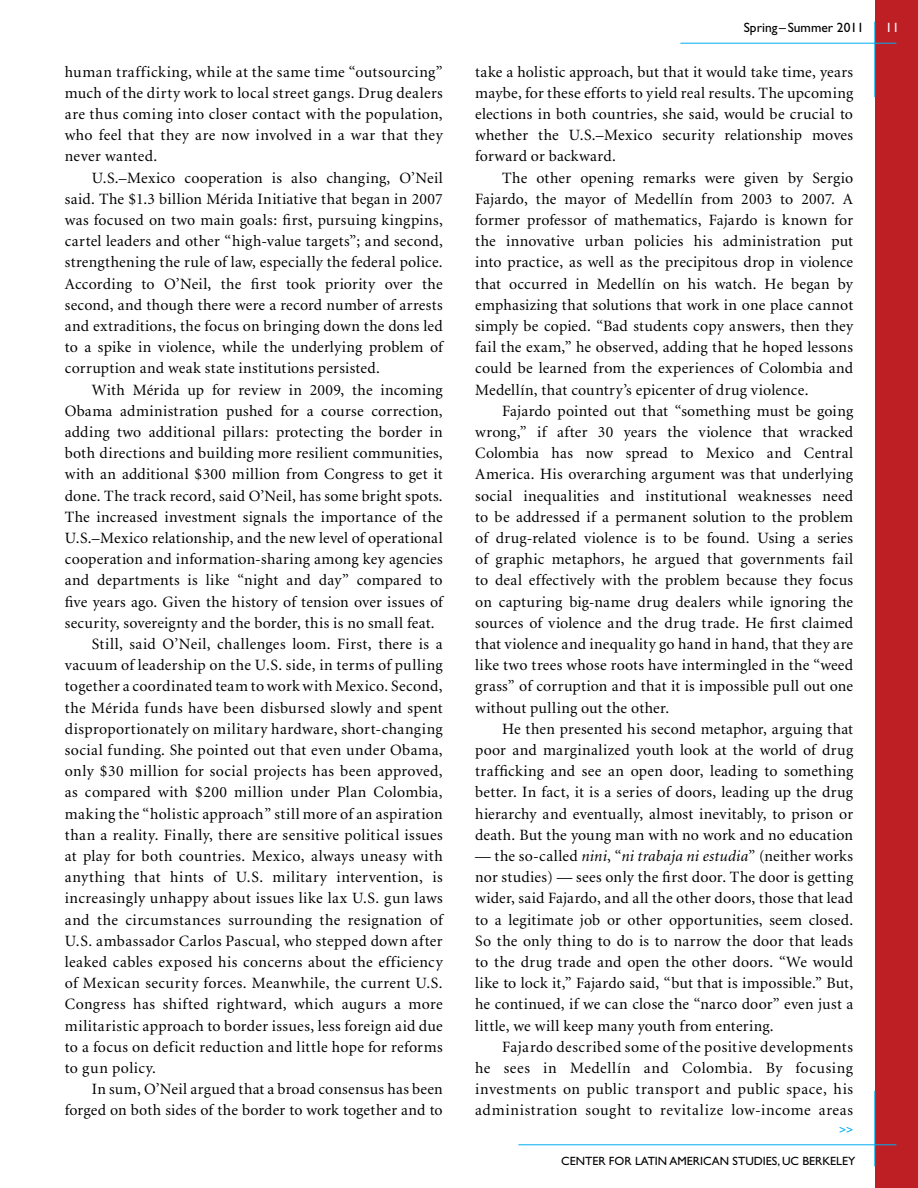
<style>
.page{position:relative;width:918px;height:1188px;background:#fff}
.page>*{position:absolute;margin:0;border:0;box-sizing:border-box;transform-origin:0 0}
.t1{font:15.75px/21.1px "Minion";letter-spacing:.02em;color:#000;text-align:justify}
.t2{font:15.75px "Minion";letter-spacing:.04em;color:#000}
.t3{font:13.5px "Gill Sans";color:#000}
.t4{font:13.5px "Gill Sans";color:#fff}
.t5{font:12px "Gill Sans";color:#000}
.t6{font:12px "Gill Sans";color:#00aeef}
.s1{font-style:italic}
</style>
<div class="page">
<div style="left:875px;top:0;width:43px;height:1188px;background:#be1f24"></div>
<hr style="left:518px;top:1144px;width:378px;height:1px;background:#00aeef">
<hr style="left:874px;top:1091px;width:1px;height:75px;background:#00aeef">
<hr style="left:680px;top:43px;width:216px;height:1px;background:#00aeef">
<hr style="left:874px;top:22px;width:1px;height:75px;background:#00aeef">
<p class="t1" style="left:65px;top:62px;width:380px">human trafficking, while at the same time “outsourcing” much of the dirty work to local street gangs. Drug dealers are thus coming into closer contact with the population, who feel that they are now involved in a war that they never wanted.</p>
<p class="t1" style="left:65px;top:168px;width:380px;text-indent:27px">U.S.–Mexico cooperation is also changing, O’Neil said. The $1.3 billion Mérida Initiative that began in 2007 was focused on two main goals: first, pursuing kingpins, cartel leaders and other “high-value targets”; and second, strengthening the rule of law, especially the federal police.<br>According to O’Neil, the first took priority over the second, and though there were a record number of arrests and extraditions, the focus on bringing down the dons led to a spike in violence, while the underlying problem of corruption and weak state institutions persisted.</p>
<p class="t1" style="left:92px;top:380px;width:352px">With Mérida up for review in 2009, the incoming</p>
<p class="t1" style="left:65px;top:401px;width:379px">Obama administration pushed for a course correction,</p>
<p class="t1" style="left:65px;top:422px;width:380px">adding two additional pillars: protecting the border in</p>
<p class="t1" style="left:65px;top:443px;width:379px">both directions and building more resilient communities,</p>
<p class="t1" style="left:65px;top:464px;width:379px">with an additional $300 million from Congress to get it</p>
<p class="t1" style="left:65px;top:486px;width:379px">done. The track record, said O’Neil, has some bright spots.</p>
<p class="t1" style="left:65px;top:507px;width:379px">The increased investment signals the importance of the</p>
<p class="t1" style="left:65px;top:528px;width:379px">U.S.–Mexico relationship, and the new level of operational</p>
<p class="t1" style="left:65px;top:549px;width:379px">cooperation and information-sharing among key agencies</p>
<p class="t1" style="left:65px;top:570px;width:379px">and departments is like “night and day” compared to</p>
<p class="t1" style="left:65px;top:592px;width:380px">five years ago. Given the history of tension over issues of</p>
<p class="t1" style="left:65px;top:613px;width:371px">security, sovereignty and the border, this is no small feat.</p>
<p class="t1" style="left:92px;top:634px;width:352px">Still, said O’Neil, challenges loom. First, there is a</p>
<p class="t1" style="left:65px;top:655px;width:379px">vacuum of leadership on the U.S. side, in terms of pulling</p>
<p class="t1" style="left:65px;top:676px;width:379px">together a coordinated team to work with Mexico. Second,</p>
<p class="t1" style="left:65px;top:698px;width:379px">the Mérida funds have been disbursed slowly and spent</p>
<p class="t1" style="left:65px;top:719px;width:379px">disproportionately on military hardware, short-changing</p>
<p class="t1" style="left:65px;top:740px;width:379px">social funding. She pointed out that even under Obama,</p>
<p class="t1" style="left:65px;top:761px;width:379px">only $30 million for social projects has been approved,</p>
<p class="t1" style="left:65px;top:782px;width:379px">as compared with $200 million under Plan Colombia,</p>
<p class="t1" style="left:65px;top:804px;width:379px">making the “holistic approach” still more of an aspiration</p>
<p class="t1" style="left:65px;top:825px;width:379px">than a reality. Finally, there are sensitive political issues</p>
<p class="t1" style="left:65px;top:846px;width:379px">at play for both countries. Mexico, always uneasy with</p>
<p class="t2" style="left:65px;top:869px;width:379px">anything that hints of U.S. military intervention, is</p>
<p class="t1" style="left:65px;top:888px;width:380px">increasingly unhappy about issues like lax U.S. gun laws</p>
<p class="t1" style="left:65px;top:910px;width:379px">and the circumstances surrounding the resignation of</p>
<p class="t1" style="left:65px;top:931px;width:379px">U.S. ambassador Carlos Pascual, who stepped down after</p>
<p class="t1" style="left:65px;top:952px;width:379px">leaked cables exposed his concerns about the efficiency</p>
<p class="t1" style="left:65px;top:973px;width:379px">of Mexican security forces. Meanwhile, the current U.S.</p>
<p class="t1" style="left:65px;top:994px;width:380px">Congress has shifted rightward, which augurs a more</p>
<p class="t1" style="left:65px;top:1016px;width:379px">militaristic approach to border issues, less foreign aid due</p>
<p class="t1" style="left:65px;top:1037px;width:380px">to a focus on deficit reduction and little hope for reforms</p>
<p class="t1" style="left:65px;top:1058px;width:93px">to gun policy.</p>
<p class="t1" style="left:92px;top:1079px;width:352px">In sum, O’Neil argued that a broad consensus has been</p>
<p class="t1" style="left:65px;top:1100px;width:379px">forged on both sides of the border to work together and to</p>
<p class="t3" style="left:744px;top:19px;width:122px">Spring –Summer 2011</p>
<p class="t4" style="left:886px;top:19px;width:15px">11</p>
<p class="t1" style="left:475px;top:62px;width:380px">take a holistic approach, but that it would take time, years maybe, for these efforts to yield real results. The upcoming elections in both countries, she said, would be crucial to whether the U.S.–Mexico security relationship moves forward or backward.</p>
<p class="t1" style="left:475px;top:168px;width:380px;text-indent:27px">The other opening remarks were given by Sergio Fajardo, the mayor of Medellín from 2003 to 2007. A former professor of mathematics, Fajardo is known for the innovative urban policies his administration put into practice, as well as the precipitous drop in violence that occurred in Medellín on his watch. He began by emphasizing that solutions that work in one place cannot simply be copied. “Bad students copy answers, then they fail the exam,” he observed, adding that he hoped lessons could be learned from the experiences of Colombia and Medellín, that country’s epicenter of drug violence.</p>
<p class="t1" style="left:475px;top:401px;width:380px;text-indent:27px">Fajardo pointed out that “something must be going wrong,” if after 30 years the violence that wracked Colombia has now spread to Mexico and Central America. His overarching argument was that underlying social inequalities and institutional weaknesses need to be addressed if a permanent solution to the problem of drug-related violence is to be found. Using a series of graphic metaphors, he argued that governments fail to deal effectively with the problem because they focus on capturing big-name drug dealers while ignoring the sources of violence and the drug trade. He first claimed that violence and inequality go hand in hand, that they are like two trees whose roots have intermingled in the “weed grass” of corruption and that it is impossible pull out one without pulling out the other.</p>
<p class="t1" style="left:475px;top:719px;width:380px;text-indent:27px">He then presented his second metaphor, arguing that poor and marginalized youth look at the world of drug trafficking and see an open door, leading to something better. In fact, it is a series of doors, leading up the drug hierarchy and eventually, almost inevitably, to prison or death. But the young man with no work and no education</p>
<p class="t1" style="left:475px;top:846px;width:380px">— the so-called <span class="s1">nini</span>, “<span class="s1">ni trabaja ni estudia</span>” (neither works nor studies) — sees only the first door. The door is getting wider, said Fajardo, and all the other doors, those that lead to a legitimate job or other opportunities, seem closed.<br>So the only thing to do is to narrow the door that leads to the drug trade and open the other doors. “We would like to lock it,” Fajardo said, “but that is impossible.” But, he continued, if we can close the “narco door” even just a little, we will keep many youth from entering.</p>
<p class="t1" style="left:475px;top:1037px;width:379px;text-indent:27px">Fajardo described some of the positive developments he sees in Medellín and Colombia. By focusing investments on public transport and public space, his administration sought to revitalize low-income areas</p>
<p class="t6" style="left:839px;top:1123px;width:16px">&gt;&gt;</p>
<p class="t5" style="left:561px;top:1154px;width:296px">CENTER FOR LATIN AMERICAN STUDIES, UC BERKELEY</p>
</div>
